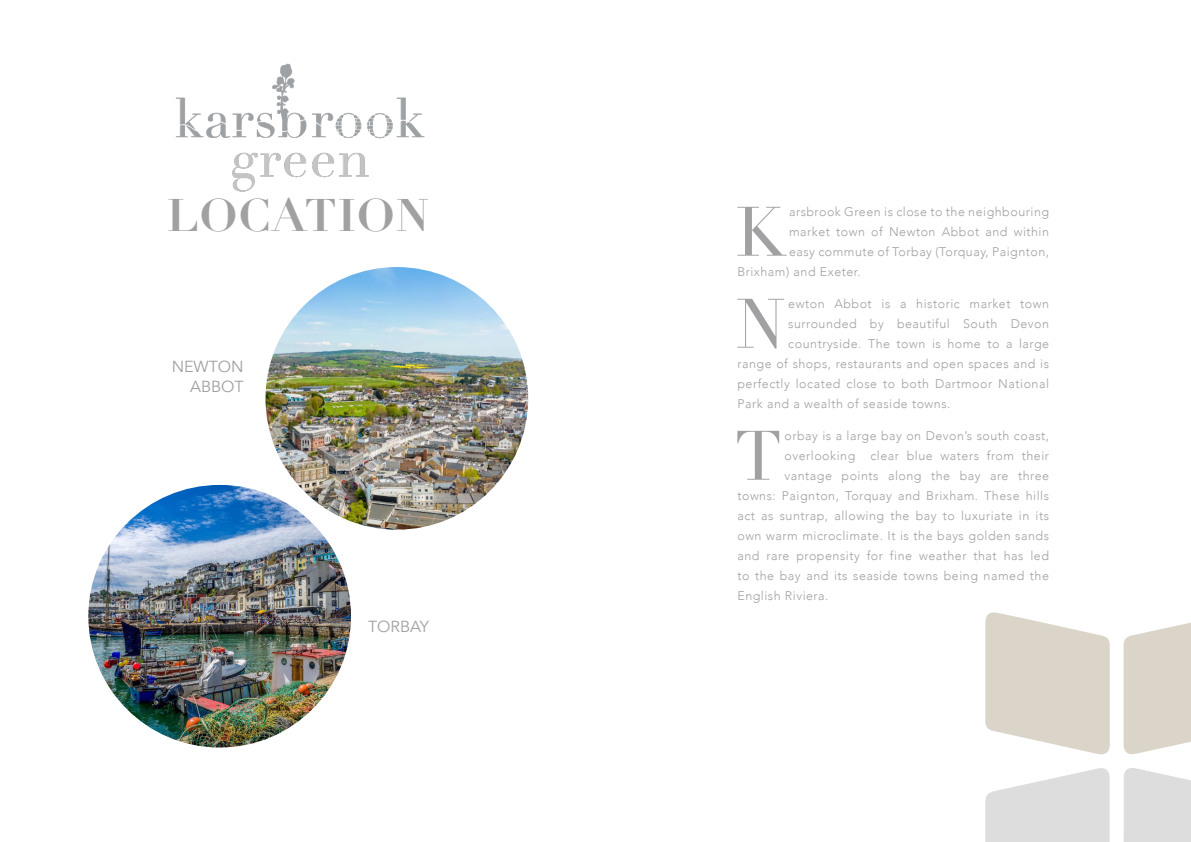
<style>
.page{position:relative;width:1191px;height:842px;background:#fff}
.page>*{position:absolute;margin:0;border:0;box-sizing:border-box;transform-origin:0 0}
.t1{font:68.7px "Didot";color:#a1a0a3}
.t2{font:700 45px "Didot LT Std";letter-spacing:.025em;color:#a1a0a3}
.t3{font:16px/19.2px "Avenir";color:#a1a0a3;text-align:right}
.t4{font:300 12.5px "Avenir";letter-spacing:.04em;color:#a1a0a3}
</style>
<div class="page">
<img style="left:88px;top:485px;width:263px;height:262px;border-radius:131px">
<img style="left:265px;top:267px;width:263px;height:263px;border-radius:131px">
<svg style="left:985px;top:612px;width:124px;height:143px"></svg>
<svg style="left:1123px;top:622px;width:68px;height:133px;background:#dfdacf"></svg>
<svg style="left:985px;top:768px;width:124px;height:74px"></svg>
<svg style="left:1123px;top:768px;width:68px;height:74px;background:#dfdfe0"></svg>
<img style="left:175px;top:63px;width:250px;height:129px">
<h2 class="t2" style="left:166px;top:189px;width:264px">LOCATION</h2>
<h1 class="t1" style="left:735px;top:206px;width:52px">K</h1>
<p class="t4" style="left:789px;top:206px;width:261px">arsbrook Green is close to the neighbouring</p>
<p class="t4" style="left:789px;top:226px;width:261px">market town of Newton Abbot and within</p>
<p class="t4" style="left:789px;top:244px;width:261px">easy commute of Torbay (Torquay, Paignton,</p>
<p class="t4" style="left:737px;top:264px;width:125px">Brixham) and Exeter.</p>
<h1 class="t1" style="left:736px;top:298px;width:51px">N</h1>
<p class="t4" style="left:788px;top:298px;width:262px">ewton Abbot is a historic market town</p>
<p class="t4" style="left:788px;top:316px;width:262px">surrounded by beautiful South Devon</p>
<p class="t4" style="left:788px;top:338px;width:262px">countryside. The town is home to a large</p>
<p class="t4" style="left:737px;top:358px;width:313px">range of shops, restaurants and open spaces and is</p>
<p class="t4" style="left:737px;top:378px;width:313px">perfectly located close to both Dartmoor National</p>
<p class="t4" style="left:737px;top:398px;width:214px">Park and a wealth of seaside towns.</p>
<h1 class="t1" style="left:735px;top:430px;width:48px">T</h1>
<p class="t4" style="left:784px;top:430px;width:266px">orbay is a large bay on Devon’s south coast,</p>
<p class="t3" style="left:172px;top:359px;width:74px">NEWTON<br>ABBOT</p>
<p class="t4" style="left:784px;top:450px;width:266px">overlooking clear blue waters from their</p>
<p class="t4" style="left:784px;top:470px;width:266px">vantage points along the bay are three</p>
<p class="t4" style="left:737px;top:490px;width:313px">towns: Paignton, Torquay and Brixham. These hills</p>
<p class="t4" style="left:737px;top:510px;width:313px">act as suntrap, allowing the bay to luxuriate in its</p>
<p class="t4" style="left:737px;top:530px;width:313px">own warm microclimate. It is the bays golden sands</p>
<p class="t4" style="left:737px;top:550px;width:313px">and rare propensity for fine weather that has led</p>
<p class="t4" style="left:737px;top:570px;width:313px">to the bay and its seaside towns being named the</p>
<p class="t4" style="left:737px;top:590px;width:93px">English Riviera.</p>
<p class="t3" style="left:368px;top:619px;width:63px">TORBAY</p>
</div>
